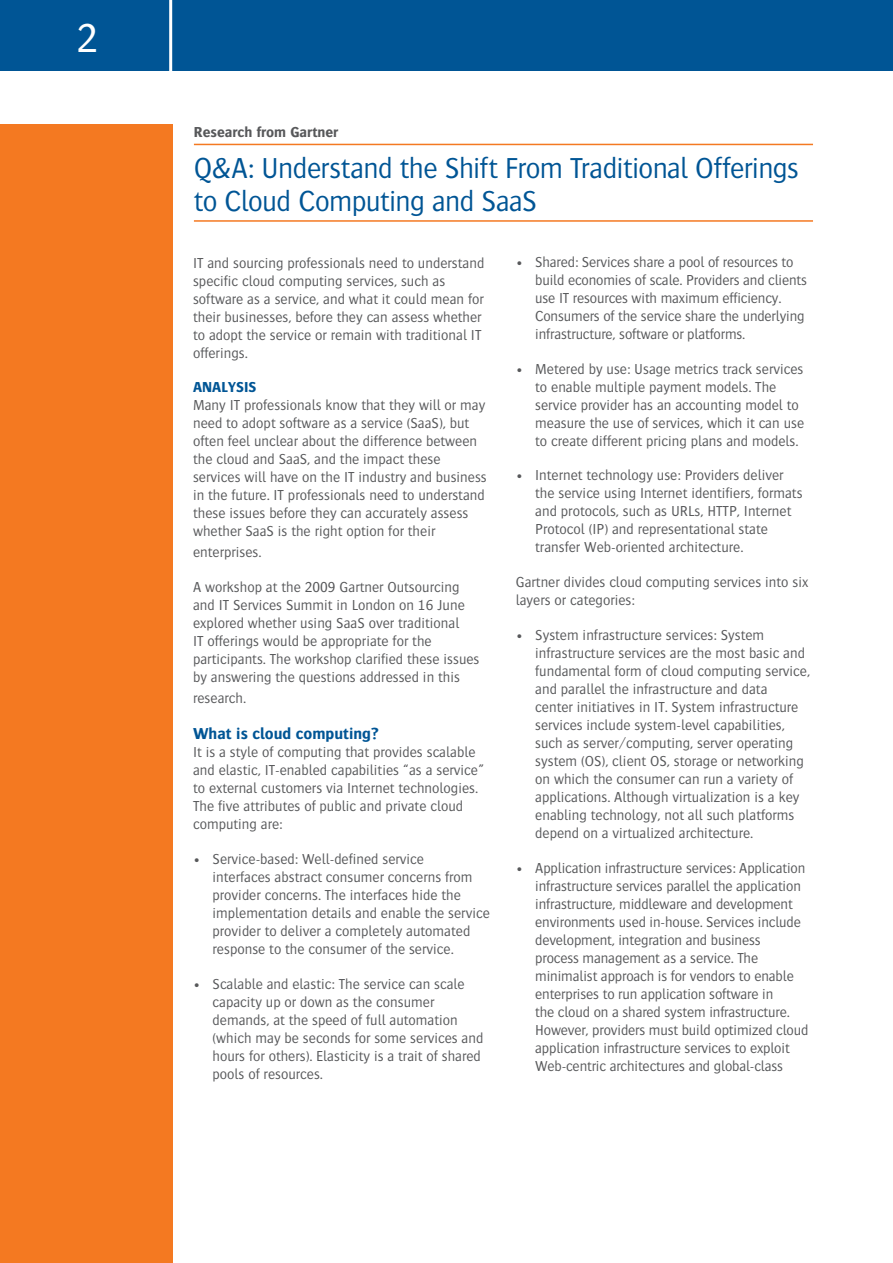
<style>
.page{position:relative;width:893px;height:1263px;background:#fff}
.page>*{position:absolute;margin:0;border:0;box-sizing:border-box;transform-origin:0 0}
.page_numbers{font:300 42px "Bosis";color:#fff}
.heading{font:300 30px/33px "Bosis";letter-spacing:-.02em;color:#005595}
.subhead_large{font:700 16.5px "Bosis";color:#005595}
.bullet{font:300 15px/18px "Bosis";color:#57585a}
.body_text{font:300 15px/18px "Bosis";color:#57585a}
.from_the_Gartner_fil{font:700 15px "Bosis";color:#57585a}
.body_text_no_space_a{font:700 15px "Bosis";color:#005595}
</style>
<div class="page">
<div style="left:0;top:124px;width:172px;height:1139px;background:#f47921"></div>
<div style="left:0;top:0;width:893px;height:70px;background:#005595"></div>
<hr style="left:169px;top:0;width:3px;height:75px;background:#fff">
<hr style="left:194px;top:144px;width:619px;height:1px;background:#f47921">
<hr style="left:194px;top:220px;width:619px;height:2px;background:#f47921">
<p class="page_numbers" style="left:76px;top:16px;width:23px">2</p>
<p class="from_the_Gartner_fil" style="left:194px;top:123px;width:146px">Research from Gartner</p>
<p class="heading" style="left:194px;top:151px;width:607px">Q&amp;A: Understand the Shift From Traditional Offerings to Cloud Computing and SaaS</p>
<p class="bullet" style="left:535px;top:252px;width:273px;text-indent:-20px">• Shared: Services share a pool of resources to build economies of scale. Providers and clients use IT resources with maximum efficiency.<br>Consumers of the service share the underlying infrastructure, software or platforms.</p>
<p class="bullet" style="left:535px;top:359px;width:270px;text-indent:-20px">• Metered by use: Usage metrics track services to enable multiple payment models. The service provider has an accounting model to measure the use of services, which it can use to create different pricing plans and models.</p>
<p class="bullet" style="left:535px;top:466px;width:269px;text-indent:-20px">• Internet technology use: Providers deliver the service using Internet identifiers, formats and protocols, such as URLs, HTTP, Internet Protocol (IP) and representational state transfer Web-oriented architecture.</p>
<p class="body_text" style="left:516px;top:573px;width:294px">Gartner divides cloud computing services into six layers or categories:</p>
<p class="bullet" style="left:535px;top:625px;width:276px;text-indent:-20px">• System infrastructure services: System infrastructure services are the most basic and fundamental form of cloud computing service, and parallel the infrastructure and data<br>center initiatives in IT. System infrastructure services include system-level capabilities, such as server/computing, server operating system (OS), client OS, storage or networking on which the consumer can run a variety of applications. Although virtualization is a key enabling technology, not all such platforms depend on a virtualized architecture.</p>
<p class="bullet" style="left:535px;top:858px;width:275px;text-indent:-20px">• Application infrastructure services: Application infrastructure services parallel the application infrastructure, middleware and development environments used in-house. Services include development, integration and business<br>process management as a service. The minimalist approach is for vendors to enable enterprises to run application software in<br>the cloud on a shared system infrastructure.<br>However, providers must build optimized cloud application infrastructure services to exploit Web-centric architectures and global-class</p>
<p class="body_text" style="left:193px;top:253px;width:293px">IT and sourcing professionals need to understand specific cloud computing services, such as software as a service, and what it could mean for their businesses, before they can assess whether to adopt the service or remain with traditional IT offerings.</p>
<p class="body_text_no_space_a" style="left:193px;top:379px;width:65px">ANALYSIS</p>
<p class="body_text" style="left:193px;top:396px;width:295px">Many IT professionals know that they will or may need to adopt software as a service (SaaS), but often feel unclear about the difference between the cloud and SaaS, and the impact these services will have on the IT industry and business in the future. IT professionals need to understand these issues before they can accurately assess whether SaaS is the right option for their</p>
<p class="body_text" style="left:193px;top:543px;width:70px">enterprises.</p>
<p class="body_text" style="left:193px;top:578px;width:288px">A workshop at the 2009 Gartner Outsourcing and IT Services Summit in London on 16 June explored whether using SaaS over traditional<br>IT offerings would be appropriate for the participants. The workshop clarified these issues by answering the questions addressed in this</p>
<p class="body_text" style="left:193px;top:689px;width:54px">research.</p>
<p class="subhead_large" style="left:193px;top:725px;width:187px">What is cloud computing?</p>
<p class="body_text" style="left:193px;top:743px;width:293px">It is a style of computing that provides scalable and elastic, IT-enabled capabilities “as a service” to external customers via Internet technologies.<br>The five attributes of public and private cloud computing are:</p>
<p class="bullet" style="left:213px;top:850px;width:279px;text-indent:-20px">• Service-based: Well-defined service<br>interfaces abstract consumer concerns from provider concerns. The interfaces hide the implementation details and enable the service provider to deliver a completely automated response to the consumer of the service.</p>
<p class="bullet" style="left:213px;top:974px;width:272px;text-indent:-20px">• Scalable and elastic: The service can scale capacity up or down as the consumer demands, at the speed of full automation (which may be seconds for some services and hours for others). Elasticity is a trait of shared pools of resources.</p>
</div>
